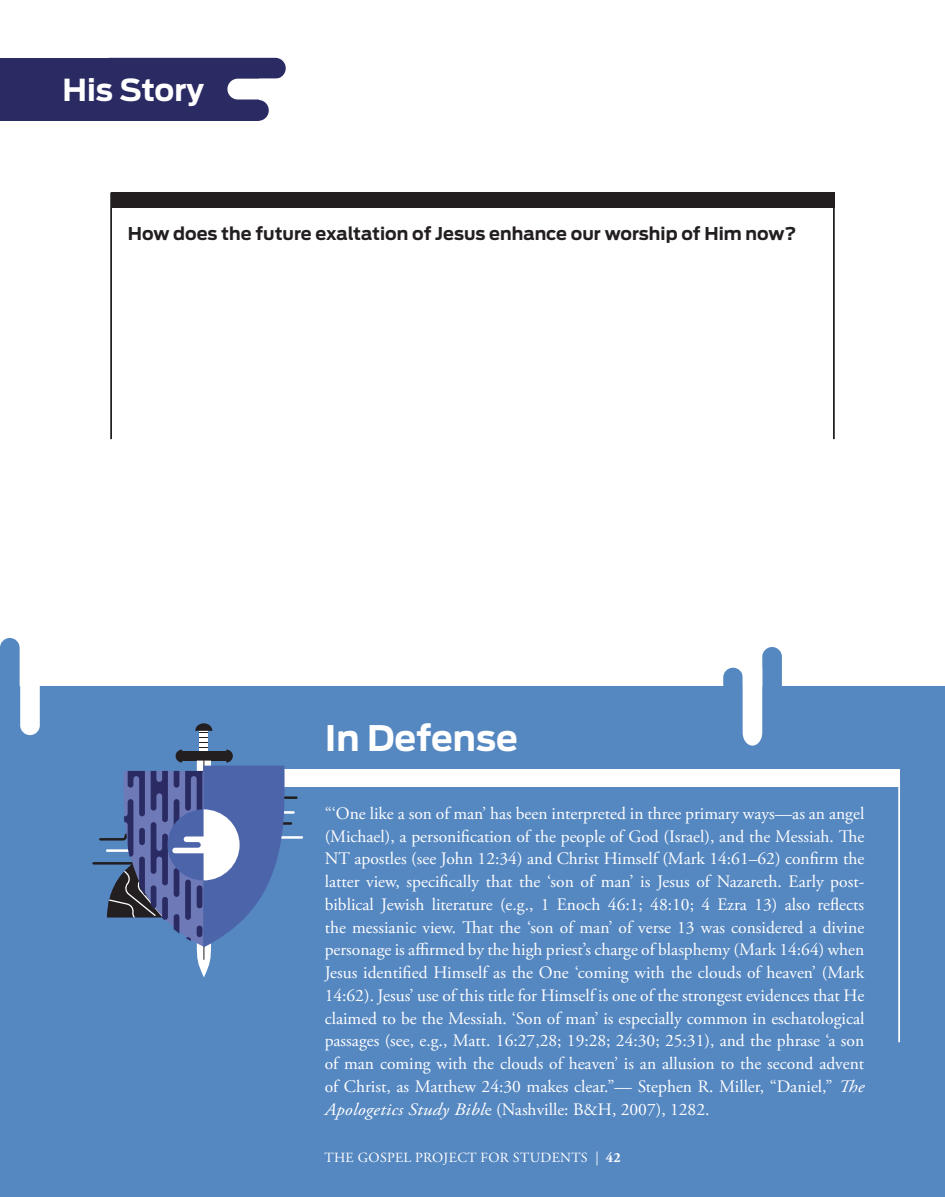
<style>
.page{position:relative;width:945px;height:1197px;background:#fff}
.page>*{position:absolute;margin:0;border:0;box-sizing:border-box;transform-origin:0 0}
.header_large_left{font:700 35px "Antenna";color:#fff}
.header_small_left{font:700 30.1px "Antenna";color:#fff}
.body_sidebar{font:17.5px/22.8px "Adobe Garamond Pro";color:#fff;text-align:justify}
.question{font:700 17.5px "Antenna";color:#231f20}
.t1{font:14px "Adobe Garamond Pro";letter-spacing:.025em;color:#fff}
.s1{font-style:italic}
.s2{font-weight:700}
</style>
<div class="page">
<hr style="left:944px;top:59px;width:1px;height:63px;background:#2b2b64">
<div style="left:0;top:687px;width:945px;height:510px;background:#5587c1"></div>
<div style="left:762px;top:647px;width:20px;height:175px;background:#5587c1;border-radius:10px"></div>
<div style="left:723px;top:668px;width:20px;height:175px;background:#5587c1;border-radius:10px"></div>
<div style="left:0;top:638px;width:20px;height:175px;background:#5587c1;border-radius:10px"></div>
<svg style="left:743px;top:687px;width:19px;height:59px"></svg>
<div style="left:20px;top:669px;width:20px;height:66px;background:#fff;border-radius:10px"></div>
<div style="left:83px;top:100px;width:186px;height:21px;background:#2b2b64;border-radius:10px"></div>
<div style="left:100px;top:58px;width:186px;height:21px;background:#2b2b64;border-radius:10px"></div>
<div style="left:0;top:58px;width:259px;height:63px;background:#2b2b64"></div>
<div style="left:227px;top:79px;width:97px;height:20px;background:#fff;border-radius:10px"></div>
<div style="left:111px;top:193px;width:724px;height:15px;background:#231f20"></div>
<hr style="left:110px;top:193px;width:2px;height:246px;background:#231f20">
<hr style="left:833px;top:193px;width:2px;height:246px;background:#231f20">
<div style="left:280px;top:769px;width:620px;height:17px;background:#fff"></div>
<hr style="left:898px;top:769px;width:2px;height:273px;background:#fff">
<svg style="left:92px;top:723px;width:231px;height:254px"></svg>
<p class="header_small_left" style="left:62px;top:72px;width:143px">His Story</p>
<p class="question" style="left:128px;top:223px;width:670px">How does the future exaltation of Jesus enhance our worship of Him now?</p>
<p class="header_large_left" style="left:325px;top:718px;width:194px">In Defense</p>
<p class="body_sidebar" style="left:325px;top:803px;width:541px">“‘One like a son of man’ has been interpreted in three primary ways—as an angel (Michael), a personification of the people of God (Israel), and the Messiah. The NT apostles (see John 12:34) and Christ Himself (Mark 14:61–62) confirm the latter view, specifically that the ‘son of man’ is Jesus of Nazareth. Early post&shy;biblical Jewish literature (e.g., 1 Enoch 46:1; 48:10; 4 Ezra 13) also reflects the messianic view. That the ‘son of man’ of verse 13 was considered a divine personage is affirmed by the high priest’s charge of blasphemy (Mark 14:64) when Jesus identified Himself as the One ‘coming with the clouds of heaven’ (Mark 14:62). Jesus’ use of this title for Himself is one of the strongest evidences that He claimed to be the Messiah. ‘Son of man’ is especially common in eschatological passages (see, e.g., Matt. 16:27,28; 19:28; 24:30; 25:31), and the phrase ‘a son of man coming with the clouds of heaven’ is an allusion to the second advent of Christ, as Matthew 24:30 makes clear.”— Stephen R. Miller, “Daniel,” <span class="s1">The Apologetics Study Bibl</span>e (Nashville: B&amp;H, 2007), 1282.</p>
<p class="t1" style="left:324px;top:1150px;width:298px">THE GOSPEL PROJECT FOR STUDENTS | <span class="s2">42</span></p>
</div>
